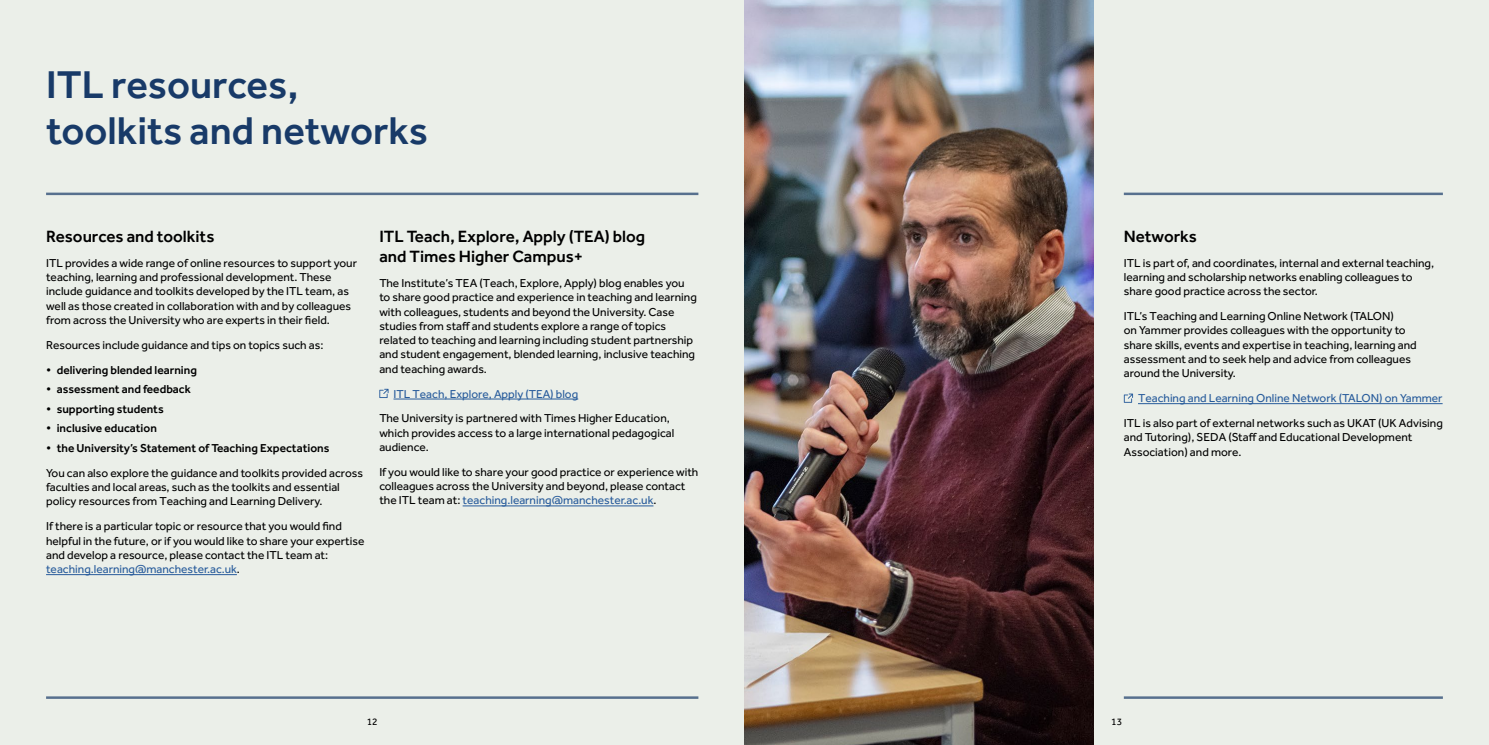
<style>
.page{position:relative;width:1489px;height:745px;background:#fff}
.page>*{position:absolute;margin:0;border:0;box-sizing:border-box;transform-origin:0 0}
.section_title{font:500 40px/46.2px "Effra";color:#183a68}
.sub-heading{font:500 16.88px/20.2px "Effra";color:#000}
.body{font:11.88px/14.2px "Effra";color:#000}
.body___tabbed{font:500 11.88px "Effra";color:#000}
.body___hyperlinks{font:11.88px "Effra";color:#275b9b}
.body___tabbed___last{font:500 11.88px "Effra";color:#000}
.t1{font:10px "Effra";color:#000}
.s1{color:#275b9b}
</style>
<div class="page">
<div style="left:0;top:0;width:744px;height:744px;background:#ebefe9"></div>
<div style="left:744px;top:0;width:744px;height:744px;background:#ebefe9"></div>
<hr style="left:46px;top:574px;width:191px;height:1px;background:#275b9b">
<hr style="left:393px;top:398px;width:185px;height:1px;background:#275b9b">
<hr style="left:462px;top:505px;width:191px;height:1px;background:#275b9b">
<hr style="left:46px;top:192px;width:652px;height:3px;background:#183a68">
<hr style="left:1123px;top:192px;width:319px;height:3px;background:#183a68">
<hr style="left:46px;top:696px;width:652px;height:2px;background:#183a68">
<hr style="left:1123px;top:696px;width:319px;height:2px;background:#183a68">
<hr style="left:1137px;top:403px;width:305px;height:1px;background:#275b9b">
<svg style="left:379px;top:388px;width:9px;height:10px"></svg>
<svg style="left:1123px;top:393px;width:9px;height:9px"></svg>
<img style="left:744px;top:0;width:349px;height:744px">
<p class="section_title" style="left:46px;top:60px;width:383px">ITL resources, toolkits and networks</p>
<p class="sub-heading" style="left:46px;top:226px;width:170px">Resources and toolkits</p>
<p class="body" style="left:46px;top:255px;width:312px">ITL provides a wide range of online resources to support your teaching, learning and professional development. These include guidance and toolkits developed by the ITL team, as well as those created in collaboration with and by colleagues from across the University who are experts in their field.</p>
<p class="body" style="left:46px;top:337px;width:279px">Resources include guidance and tips on topics such as:</p>
<p class="body___tabbed" style="left:46px;top:362px;width:152px">• delivering blended learning</p>
<p class="body___tabbed" style="left:46px;top:382px;width:146px">• assessment and feedback</p>
<p class="body___tabbed" style="left:46px;top:401px;width:119px">• supporting students</p>
<p class="body___tabbed" style="left:46px;top:421px;width:112px">• inclusive education</p>
<p class="body___tabbed___last" style="left:46px;top:440px;width:285px">• the University’s Statement of Teaching Expectations</p>
<p class="body" style="left:46px;top:465px;width:318px">You can also explore the guidance and toolkits provided across faculties and local areas, such as the toolkits and essential policy resources from Teaching and Learning Delivery.</p>
<p class="body" style="left:46px;top:519px;width:320px">If there is a particular topic or resource that you would find helpful in the future, or if you would like to share your expertise and develop a resource, please contact the ITL team at: <span class="s1">teaching.learning@manchester.ac.uk</span>.</p>
<p class="sub-heading" style="left:379px;top:226px;width:267px">ITL Teach, Explore, Apply (TEA) blog and Times Higher Campus+</p>
<p class="body" style="left:379px;top:275px;width:319px">The Institute’s TEA (Teach, Explore, Apply) blog enables you to share good practice and experience in teaching and learning with colleagues, students and beyond the University. Case studies from staff and students explore a range of topics related to teaching and learning including student partnership and student engagement, blended learning, inclusive teaching and teaching awards.</p>
<p class="body___hyperlinks" style="left:393px;top:386px;width:186px">ITL Teach, Explore, Apply (TEA) blog</p>
<p class="body" style="left:379px;top:411px;width:296px">The University is partnered with Times Higher Education, which provides access to a large international pedagogical audience.</p>
<p class="body" style="left:379px;top:464px;width:320px">If you would like to share your good practice or experience with colleagues across the University and beyond, please contact the ITL team at: <span class="s1">teaching.learning@manchester.ac.uk</span>.</p>
<p class="sub-heading" style="left:1123px;top:226px;width:75px">Networks</p>
<p class="body" style="left:1123px;top:255px;width:312px">ITL is part of, and coordinates, internal and external teaching, learning and scholarship networks enabling colleagues to share good practice across the sector.</p>
<p class="body" style="left:1123px;top:309px;width:294px">ITL’s Teaching and Learning Online Network (TALON)<br>on Yammer provides colleagues with the opportunity to share skills, events and expertise in teaching, learning and assessment and to seek help and advice from colleagues around the University.</p>
<p class="body___hyperlinks" style="left:1137px;top:391px;width:306px">Teaching and Learning Online Network (TALON) on Yammer</p>
<p class="body" style="left:1123px;top:415px;width:320px">ITL is also part of external networks such as UKAT (UK Advising and Tutoring), SEDA (Staff and Educational Development<br>Association) and more.</p>
<p class="t1" style="left:367px;top:715px;width:12px">12</p>
<p class="t1" style="left:1111px;top:715px;width:12px">13</p>
</div>
